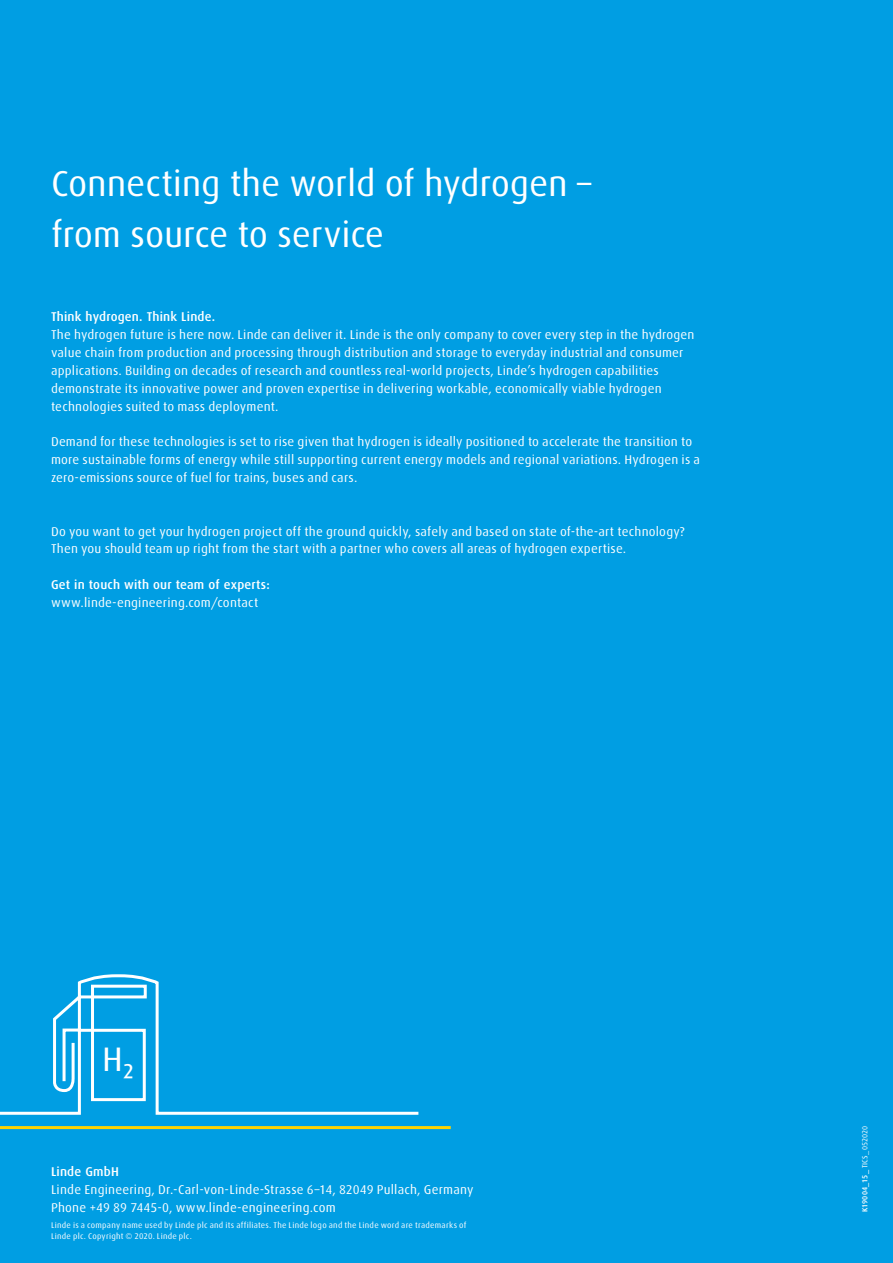
<style>
.page{position:relative;width:893px;height:1263px;background:#009ee3}
.page>*{position:absolute;margin:0;border:0;box-sizing:border-box;transform-origin:0 0}
.t1{font:36px/50.4px "Linde Dax Global";letter-spacing:-.01em;color:#fff}
.t2{font:34.05px "Linde Dax Global";color:#fff}
.t3{font:12.75px/17.9px "Linde Dax Global";letter-spacing:.015em;color:#fff}
.t4{font:500 12.75px "Linde Dax Global";letter-spacing:.015em;color:#fff}
.t5{font:8.25px/11.6px "Linde Dax Global";letter-spacing:.025em;color:#fff}
.t6{font:7.5px "Linde Dax Global";letter-spacing:.015em;color:#fff}
.s1{font-weight:500}
</style>
<div class="page">
<hr style="left:0;top:1126px;width:451px;height:3px;background:#ffd300">
<svg style="left:0;top:974px;width:419px;height:141px"></svg>
<h1 class="t1" style="left:51px;top:159px;width:542px">Connecting the world of hydrogen – from source to service</h1>
<p class="t4" style="left:51px;top:309px;width:166px">Think hydrogen. Think Linde.</p>
<p class="t3" style="left:51px;top:326px;width:645px">The hydrogen future is here now. Linde can deliver it. Linde is the only company to cover every step in the hydrogen value chain from production and processing through distribution and storage to everyday industrial and consumer applications. Building on decades of research and countless real-world projects, Linde’s hydrogen capabilities demonstrate its innovative power and proven expertise in delivering workable, economically viable hydrogen technologies suited to mass deployment.</p>
<p class="t3" style="left:51px;top:433px;width:651px">Demand for these technologies is set to rise given that hydrogen is ideally positioned to accelerate the transition to more sustainable forms of energy while still supporting current energy models and regional variations. Hydrogen is a zero-emissions source of fuel for trains, buses and cars.</p>
<p class="t3" style="left:51px;top:522px;width:635px">Do you want to get your hydrogen project off the ground quickly, safely and based on state of-the-art technology?<br>Then you should team up right from the start with a partner who covers all areas of hydrogen expertise.</p>
<p class="t4" style="left:51px;top:577px;width:220px">Get in touch with our team of experts:</p>
<p class="t3" style="left:51px;top:594px;width:209px">www.linde-engineering.com/contact</p>
<h2 class="t2" style="left:102px;top:1039px;width:33px">H₂</h2>
<p class="t4" style="left:51px;top:1164px;width:69px">Linde GmbH</p>
<p class="t3" style="left:51px;top:1181px;width:424px">Linde Engineering, Dr.-Carl-von-Linde-Strasse 6–14, 82049 Pullach, Germany<br>Phone +49 89 7445-0, www.linde-engineering.com</p>
<p class="t5" style="left:51px;top:1219px;width:417px">Linde is a company name used by Linde plc and its affiliates. The Linde logo and the Linde word are trademarks of<br>Linde plc. Copyright © 2020. Linde plc.</p>
<p class="t6" style="left:860px;top:1212px;width:88px;rotate:-90deg"><span class="s1">K19004_15_</span> TICS_052020</p>
</div>
